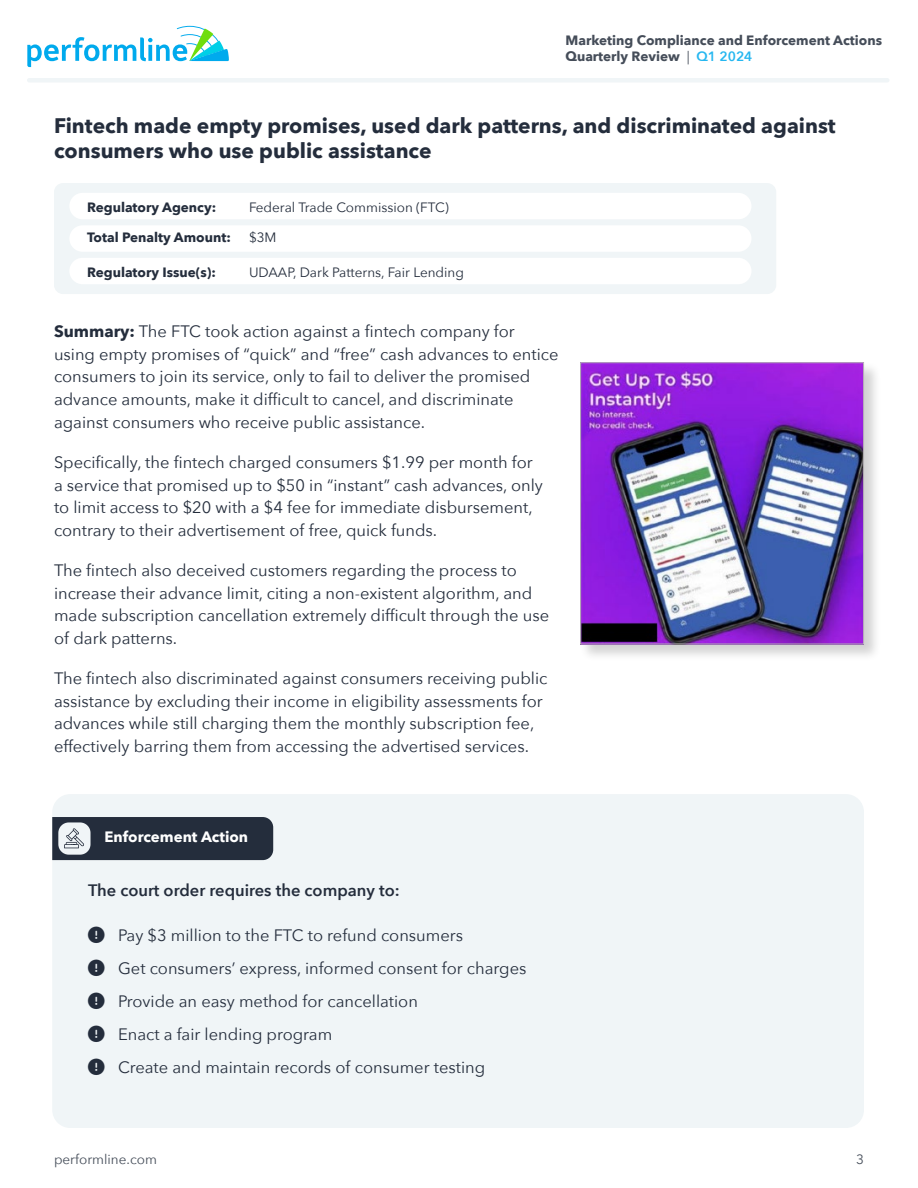
<style>
.page{position:relative;width:918px;height:1188px;background:#fff}
.page>*{position:absolute;margin:0;border:0;box-sizing:border-box;transform-origin:0 0}
.t1{font:700 21px/25.2px "Avenir Next";color:#242d3c}
.t2{font:16.5px/22.5px "Avenir Next";color:#242d3c}
.t3{font:600 16.5px "Avenir Next";color:#242d3c}
.t4{font:700 15px "Avenir Next";color:#fff}
.t5{font:700 13.5px/16.2px "Avenir Next";color:#454d59}
.t6{font:13.5px "Avenir Next";color:#242d3c}
.t7{font:700 13.5px "Avenir Next";color:#242d3c}
.t8{font:13.5px "Avenir Next";color:#454d59}
.s1{font-weight:400}
.s2{font-weight:600;color:#26b7f0}
.s3{font-weight:700}
</style>
<div class="page">
<hr style="left:27px;top:78px;width:863px;height:4px;background:#f0f5f7;border-radius:2px">
<svg style="left:27px;top:26px;width:202px;height:41px"></svg>
<div style="left:54px;top:183px;width:722px;height:111px;background:#f0f5f7;border-radius:9px"></div>
<div style="left:69px;top:193px;width:682px;height:26px;background:#fff;border-radius:13px"></div>
<div style="left:69px;top:225px;width:682px;height:27px;background:#fff;border-radius:13px"></div>
<div style="left:69px;top:258px;width:682px;height:26px;background:#fff;border-radius:13px"></div>
<div style="left:52px;top:794px;width:812px;height:334px;background:#f0f5f7;border-radius:18px"></div>
<svg style="left:52px;top:817px;width:221px;height:43px;background:#37404d"></svg>
<div style="left:579px;top:361px;width:302px;height:301px;background:#000;opacity:.18"></div>
<img style="left:582px;top:364px;width:280px;height:278px">
<div style="left:580px;top:362px;width:284px;height:282px;border:1px solid #b8b5b8"></div>
<p class="t5" style="left:566px;top:32px;width:318px">Marketing Compliance and Enforcement Actions<br>Quarterly Review <span class="s1">|</span> <span class="s2">Q1 2024</span></p>
<p class="t1" style="left:54px;top:112px;width:783px">Fintech made empty promises, used dark patterns, and discriminated against consumers who use public assistance</p>
<p class="t7" style="left:87px;top:196px;width:131px">Regulatory Agency:</p>
<p class="t6" style="left:249px;top:196px;width:201px">Federal Trade Commission (FTC)</p>
<p class="t7" style="left:87px;top:226px;width:145px">Total Penalty Amount:</p>
<p class="t6" style="left:249px;top:226px;width:29px">$3M</p>
<p class="t7" style="left:87px;top:261px;width:130px">Regulatory Issue(s):</p>
<p class="t6" style="left:249px;top:261px;width:216px">UDAAP, Dark Patterns, Fair Lending</p>
<p class="t2" style="left:54px;top:320px;width:506px"><span class="s3">Summary:</span> The FTC took action against a fintech company for using empty promises of “quick” and “free” cash advances to entice consumers to join its service, only to fail to deliver the promised advance amounts, make it difficult to cancel, and discriminate against consumers who receive public assistance.</p>
<p class="t2" style="left:54px;top:450px;width:490px">Specifically, the fintech charged consumers $1.99 per month for a service that promised up to $50 in “instant” cash advances, only to limit access to $20 with a $4 fee for immediate disbursement, contrary to their advertisement of free, quick funds.</p>
<p class="t2" style="left:54px;top:558px;width:497px">The fintech also deceived customers regarding the process to increase their advance limit, citing a non-existent algorithm, and made subscription cancellation extremely difficult through the use of dark patterns.</p>
<p class="t2" style="left:54px;top:666px;width:495px">The fintech also discriminated against consumers receiving public assistance by excluding their income in eligibility assessments for advances while still charging them the monthly subscription fee, effectively barring them from accessing the advertised services.</p>
<p class="t4" style="left:104px;top:824px;width:145px">Enforcement Action</p>
<p class="t3" style="left:88px;top:876px;width:313px">The court order requires the company to:</p>
<p class="t2" style="left:118px;top:918px;width:410px;line-height:33px">Pay $3 million to the FTC to refund consumers<br>Get consumers’ express, informed consent for charges Provide an easy method for cancellation<br>Enact a fair lending program<br>Create and maintain records of consumer testing</p>
<p class="t8" style="left:54px;top:1148px;width:104px">performline.com</p>
<p class="t8" style="left:856px;top:1148px;width:9px">3</p>
</div>
